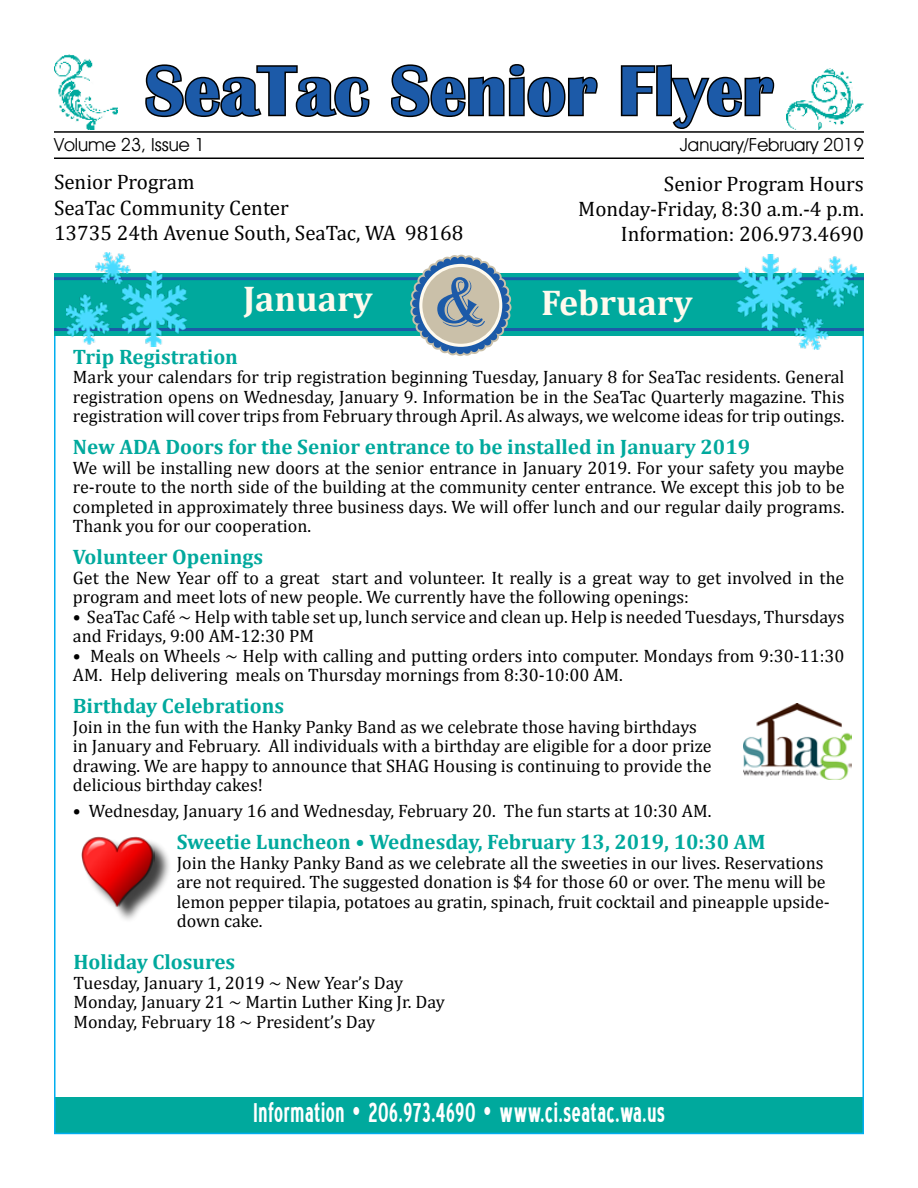
<style>
.page{position:relative;width:918px;height:1188px;background:#fff}
.page>*{position:absolute;margin:0;border:0;box-sizing:border-box;transform-origin:0 0}
.t1{font:700 72px "Britannic";color:#1c5aa8}
.t2{font:700 36px "Cambria";color:#fffaee}
.t3{font:34.5px "Blue Highway Condensed";letter-spacing:.02em;color:#fff}
.t4{font:700 21px "Cambria";color:#00a99d}
.t5{font:21px/25.2px "Cambria";color:#000}
.t6{font:18px/19.5px "Cambria";color:#000}
.t7{font:18px "Avant Guard Regular SWFTE";color:#000}
.s1{font-family:"Algerian";font-weight:400;font-size:72px;color:#1c5aa8}
</style>
<div class="page">
<svg style="left:145px;top:64px;width:225px;height:54px"></svg>
<svg style="left:391px;top:64px;width:207px;height:54px"></svg>
<svg style="left:620px;top:64px;width:155px;height:65px"></svg>
<hr style="left:54px;top:158px;width:810px;height:1px;background:#000">
<img style="left:54px;top:54px;width:63px;height:76px">
<img style="left:786px;top:69px;width:78px;height:60px">
<hr style="left:54px;top:131px;width:810px;height:2px;background:#000">
<div style="left:54px;top:1097px;width:810px;height:37px;background:#00a99d"></div>
<img style="left:743px;top:703px;width:109px;height:76px">
<div style="left:54px;top:273px;width:810px;height:63px;background:#00a99d"></div>
<hr style="left:54px;top:277px;width:810px;height:3px;background:#1c5aa8">
<hr style="left:54px;top:328px;width:810px;height:3px;background:#1c5aa8">
<svg style="left:409px;top:254px;width:104px;height:102px"></svg>
<img style="left:67px;top:252px;width:121px;height:95px">
<img style="left:737px;top:255px;width:121px;height:94px">
<div style="left:84px;top:839px;width:88px;height:85px;background:#000;opacity:.75"></div>
<img style="left:81px;top:836px;width:73px;height:73px">
<h1 class="t1" style="left:145px;top:50px;width:630px">SeaTac Senior Flyer</h1>
<p class="t7" style="left:54px;top:133px;width:152px">Volume 23, Issue 1</p>
<p class="t7" style="left:680px;top:133px;width:185px">January/February 2019</p>
<p class="t5" style="left:54px;top:169px;width:411px">Senior Program<br>SeaTac Community Center<br>13735 24th Avenue South, SeaTac, WA 98168</p>
<p class="t5" style="left:578px;top:171px;width:287px;text-align:right">Senior Program Hours<br>Monday-Friday, 8:30 a.m.-4 p.m.<br>Information: 206.973.4690</p>
<h2 class="t2" style="left:243px;top:278px;width:451px">January <span class="s1">&amp;</span> February</h2>
<p class="t4" style="left:73px;top:342px;width:167px">Trip Registration</p>
<p class="t6" style="left:73px;top:367px;width:773px;text-align:justify">Mark your calendars for trip registration beginning Tuesday, January 8 for SeaTac residents. General registration opens on Wednesday, January 9. Information be in the SeaTac Quarterly magazine. This registration will cover trips from February through April. As always, we welcome ideas for trip outings.</p>
<p class="t4" style="left:73px;top:432px;width:679px">New ADA Doors for the Senior entrance to be installed in January 2019</p>
<p class="t6" style="left:73px;top:458px;width:773px;text-align:justify">We will be installing new doors at the senior entrance in January 2019. For your safety you maybe re-route to the north side of the building at the community center entrance. We except this job to be completed in approximately three business days. We will offer lunch and our regular daily programs.<br>Thank you for our cooperation.</p>
<p class="t4" style="left:73px;top:542px;width:192px">Volunteer Openings</p>
<p class="t6" style="left:73px;top:568px;width:773px">Get the New Year off to a great start and volunteer. It really is a great way to get involved in the program and meet lots of new people. We currently have the following openings:</p>
<p class="t6" style="left:73px;top:607px;width:773px">• SeaTac Café ~ Help with table set up, lunch service and clean up. Help is needed Tuesdays, Thursdays and Fridays, 9:00 AM-12:30 PM</p>
<p class="t6" style="left:73px;top:646px;width:773px">• Meals on Wheels ~ Help with calling and putting orders into computer. Mondays from 9:30-11:30<br>AM. Help delivering meals on Thursday mornings from 8:30-10:00 AM.</p>
<p class="t4" style="left:73px;top:691px;width:213px">Birthday Celebrations</p>
<p class="t6" style="left:73px;top:717px;width:640px">Join in the fun with the Hanky Panky Band as we celebrate those having birthdays in January and February. All individuals with a birthday are eligible for a door prize drawing. We are happy to announce that SHAG Housing is continuing to provide the delicious birthday cakes!</p>
<p class="t6" style="left:73px;top:801px;width:640px">• Wednesday, January 16 and Wednesday, February 20. The fun starts at 10:30 AM.</p>
<p class="t4" style="left:177px;top:827px;width:590px">Sweetie Luncheon • Wednesday, February 13, 2019, 10:30 AM</p>
<p class="t6" style="left:177px;top:853px;width:655px">Join the Hanky Panky Band as we celebrate all the sweeties in our lives. Reservations are not required. The suggested donation is $4 for those 60 or over. The menu will be lemon pepper tilapia, potatoes au gratin, spinach, fruit cocktail and pineapple upside&shy;down cake.</p>
<p class="t4" style="left:73px;top:947px;width:163px">Holiday Closures</p>
<p class="t6" style="left:73px;top:973px;width:373px">Tuesday, January 1, 2019 ~ New Year’s Day<br>Monday, January 21 ~ Martin Luther King Jr. Day<br>Monday, February 18 ~ President’s Day</p>
<h3 class="t3" style="left:254px;top:1098px;width:413px">Information • 206.973.4690 • www.ci.seatac.wa.us</h3>
</div>
